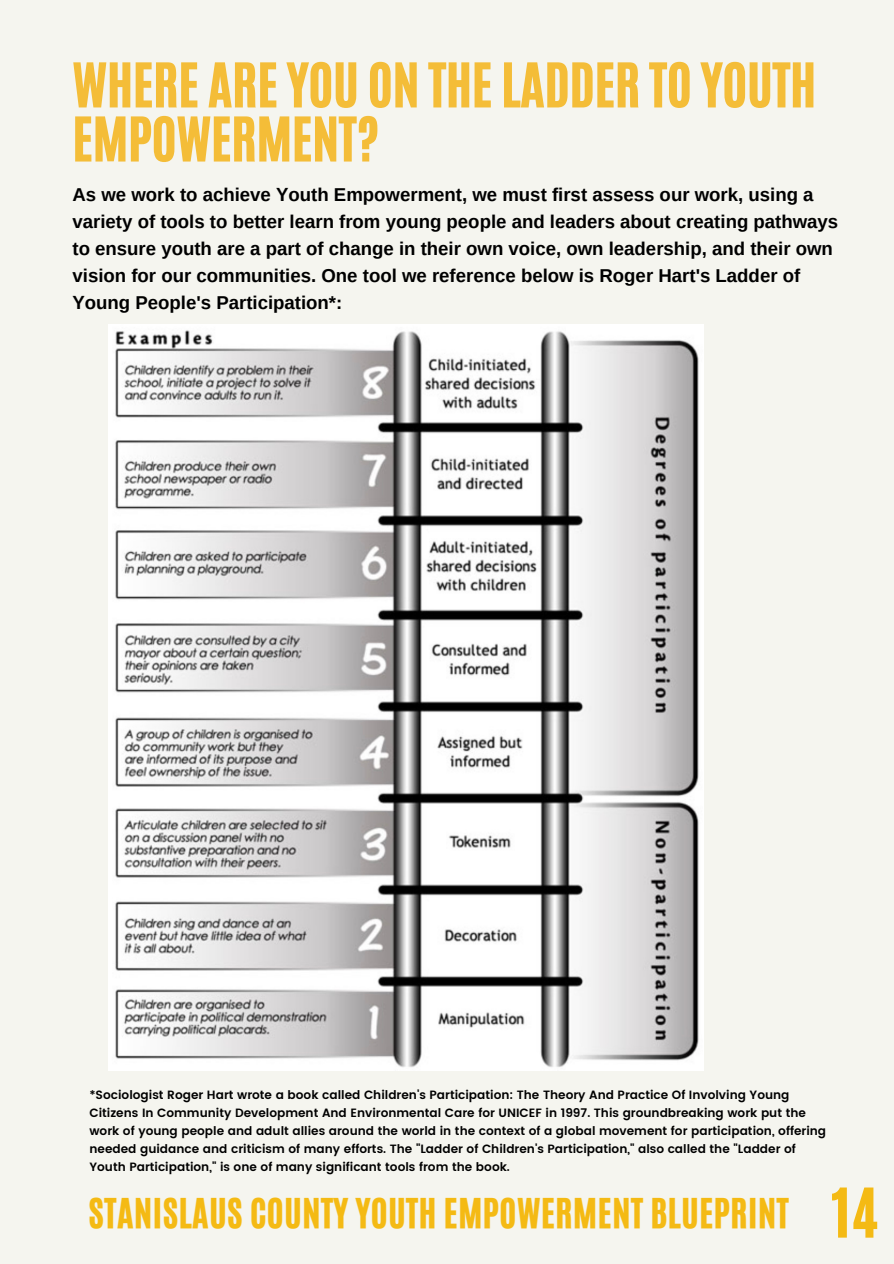
<style>
.page{position:relative;width:894px;height:1264px;background:#fff}
.page>*{position:absolute;margin:0;border:0;box-sizing:border-box;transform-origin:0 0}
.t1{font:51px/54px "CA Generated";color:#f4bd38}
.t2{font:34.5px "CA Generated";letter-spacing:.02em;color:#f4ba14}
.t3{font:700 18.6px/27px "Arimo";color:#000}
.t4{font:600 12px/18px "Poppins";color:#000}
.s1{font-size:56.7px}
</style>
<div class="page">
<div style="left:0;top:0;width:893px;height:1263px;background:#f5f5ef"></div>
<img style="left:108px;top:324px;width:595px;height:746px">
<h1 class="t1" style="left:72px;top:58px;width:744px">WHERE ARE YOU ON THE LADDER TO YOUTH<br>EMPOWERMENT?</h1>
<p class="t3" style="left:72px;top:180px;width:767px">As we work to achieve Youth Empowerment, we must first assess our work, using a variety of tools to better learn from young people and leaders about creating pathways to ensure youth are a part of change in their own voice, own leadership, and their own vision for our communities. One tool we reference below is Roger Hart's Ladder of Young People's Participation*:</p>
<p class="t4" style="left:89px;top:1085px;width:738px">*Sociologist Roger Hart wrote a book called Children's Participation: The Theory And Practice Of Involving Young Citizens In Community Development And Environmental Care for UNICEF in 1997. This groundbreaking work put the work of young people and adult allies around the world in the context of a global movement for participation, offering needed guidance and criticism of many efforts. The "Ladder of Children's Participation," also called the "Ladder of Youth Participation," is one of many significant tools from the book.</p>
<h2 class="t2" style="left:89px;top:1188px;width:790px">STANISLAUS COUNTY YOUTH EMPOWERMENT BLUEPRINT <span class="s1">14</span></h2>
</div>
